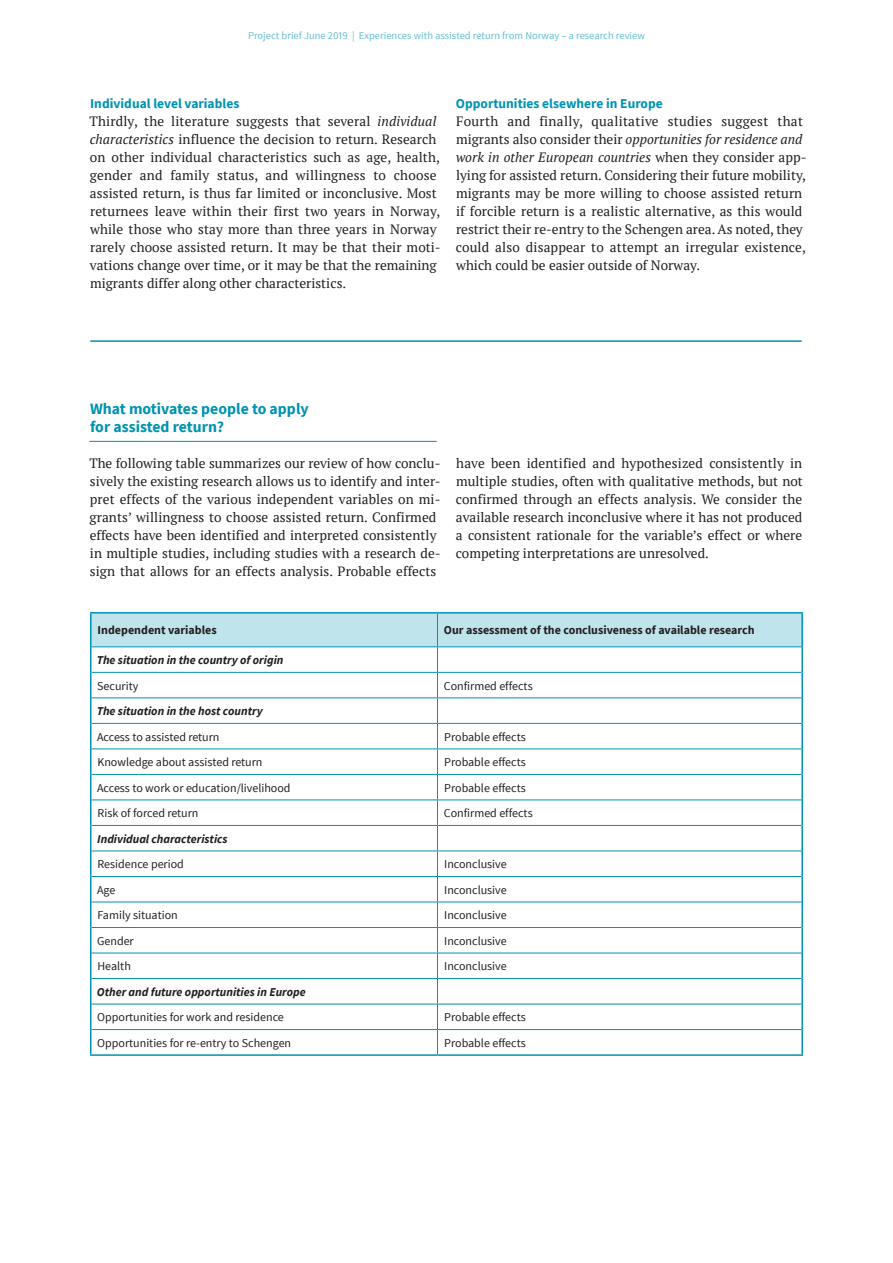
<style>
.page{position:relative;width:893px;height:1263px;background:#fff}
.page>*{position:absolute;margin:0;border:0;box-sizing:border-box;transform-origin:0 0}
.Fafo_Overskrift_1{font:700 15.75px/18px "Source Sans Pro";color:#0093b2}
.Fafo_Normal_første{font:13.5px/18px "PT Serif";letter-spacing:.005em;color:#231f20}
.Fafo_Overskrift_2{font:700 13.5px "Source Sans Pro";color:#0093b2}
.Fafo_Tabell_kropp{font:12px "Source Sans Pro";color:#231f20}
.Fafo_Tabell_kropp-2{font:italic 700 12px "Source Sans Pro";color:#231f20}
.Fafo_Tabell_hode{font:700 12px "Source Sans Pro";color:#231f20}
.t1{font:10.5px "Source Sans Pro";color:#66bed1}
.s1{font-style:italic}
</style>
<div class="page">
<hr style="left:90px;top:612px;width:347px;height:2px;background:#0093b2">
<hr style="left:90px;top:614px;width:2px;height:33px;background:#0093b2">
<hr style="left:437px;top:612px;width:366px;height:2px;background:#0093b2">
<hr style="left:801px;top:614px;width:2px;height:33px;background:#0093b2">
<hr style="left:90px;top:647px;width:2px;height:25px;background:#0093b2">
<hr style="left:801px;top:647px;width:2px;height:25px;background:#0093b2">
<hr style="left:90px;top:672px;width:2px;height:26px;background:#0093b2">
<hr style="left:801px;top:672px;width:2px;height:26px;background:#0093b2">
<hr style="left:90px;top:698px;width:2px;height:25px;background:#0093b2">
<hr style="left:801px;top:698px;width:2px;height:25px;background:#0093b2">
<hr style="left:90px;top:723px;width:2px;height:26px;background:#0093b2">
<hr style="left:801px;top:723px;width:2px;height:26px;background:#0093b2">
<hr style="left:90px;top:749px;width:2px;height:25px;background:#0093b2">
<hr style="left:801px;top:749px;width:2px;height:25px;background:#0093b2">
<hr style="left:90px;top:774px;width:2px;height:26px;background:#0093b2">
<hr style="left:801px;top:774px;width:2px;height:26px;background:#0093b2">
<hr style="left:90px;top:800px;width:2px;height:25px;background:#0093b2">
<hr style="left:801px;top:800px;width:2px;height:25px;background:#0093b2">
<hr style="left:90px;top:825px;width:2px;height:26px;background:#0093b2">
<hr style="left:801px;top:825px;width:2px;height:26px;background:#0093b2">
<hr style="left:90px;top:851px;width:2px;height:25px;background:#0093b2">
<hr style="left:801px;top:851px;width:2px;height:25px;background:#0093b2">
<hr style="left:90px;top:876px;width:2px;height:26px;background:#0093b2">
<hr style="left:801px;top:876px;width:2px;height:26px;background:#0093b2">
<hr style="left:90px;top:902px;width:2px;height:25px;background:#0093b2">
<hr style="left:801px;top:902px;width:2px;height:25px;background:#0093b2">
<hr style="left:90px;top:927px;width:2px;height:26px;background:#0093b2">
<hr style="left:801px;top:927px;width:2px;height:26px;background:#0093b2">
<hr style="left:90px;top:953px;width:2px;height:25px;background:#0093b2">
<hr style="left:801px;top:953px;width:2px;height:25px;background:#0093b2">
<hr style="left:90px;top:978px;width:2px;height:26px;background:#0093b2">
<hr style="left:801px;top:978px;width:2px;height:26px;background:#0093b2">
<hr style="left:90px;top:1004px;width:2px;height:25px;background:#0093b2">
<hr style="left:801px;top:1004px;width:2px;height:25px;background:#0093b2">
<hr style="left:90px;top:1029px;width:2px;height:25px;background:#0093b2">
<hr style="left:801px;top:1029px;width:2px;height:25px;background:#0093b2">
<hr style="left:90px;top:1054px;width:347px;height:2px;background:#0093b2">
<hr style="left:437px;top:1054px;width:366px;height:2px;background:#0093b2">
<svg style="left:91px;top:613px;width:711px;height:441px"></svg>
<hr style="left:89px;top:441px;width:348px;height:1px;background:#0093b2">
<hr style="left:90px;top:340px;width:712px;height:2px;background:#0093b2">
<p class="t1" style="left:248px;top:29px;width:398px">Project brief June 2019 | Experiences with assisted return from Norway – a research review</p>
<p class="Fafo_Overskrift_2" style="left:90px;top:94px;width:151px">Individual level variables</p>
<p class="Fafo_Normal_første" style="left:90px;top:112px;width:353px">Thirdly, the literature suggests that several <span class="s1">individual characteristics</span> influence the decision to return. Research on other individual characteristics such as age, health, gender and family status, and willingness to choose assisted return, is thus far limited or inconclusive. Most returnees leave within their first two years in Norway, while those who stay more than three years in Norway rarely choose assisted return. It may be that their moti&shy;vations change over time, or it may be that the remaining migrants differ along other characteristics.</p>
<p class="Fafo_Overskrift_2" style="left:456px;top:94px;width:208px">Opportunities elsewhere in Europe</p>
<p class="Fafo_Normal_første" style="left:456px;top:112px;width:352px">Fourth and finally, qualitative studies suggest that migrants also consider their <span class="s1">opportunities for residence and work in other European countries</span> when they consider app&shy;lying for assisted return. Considering their future mobility, migrants may be more willing to choose assisted return if forcible return is a realistic alternative, as this would restrict their re-entry to the Schengen area. As noted, they could also disappear to attempt an irregular existence, which could be easier outside of Norway.</p>
<p class="Fafo_Overskrift_1" style="left:90px;top:400px;width:220px">What motivates people to apply for assisted return?</p>
<p class="Fafo_Normal_første" style="left:89px;top:454px;width:353px">The following table summarizes our review of how conclu&shy;sively the existing research allows us to identify and inter&shy;pret effects of the various independent variables on mi&shy;grants’ willingness to choose assisted return. Confirmed effects have been identified and interpreted consistently in multiple studies, including studies with a research de&shy;sign that allows for an effects analysis. Probable effects</p>
<p class="Fafo_Normal_første" style="left:456px;top:454px;width:348px;text-align:justify">have been identified and hypothesized consistently in multiple studies, often with qualitative methods, but not confirmed through an effects analysis. We consider the available research inconclusive where it has not produced a consistent rationale for the variable’s effect or where competing interpretations are unresolved.</p>
<p class="Fafo_Tabell_hode" style="left:98px;top:622px;width:121px">Independent variables</p>
<p class="Fafo_Tabell_hode" style="left:444px;top:622px;width:312px">Our assessment of the conclusiveness of available research</p>
<p class="Fafo_Tabell_kropp-2" style="left:97px;top:652px;width:188px">The situation in the country of origin</p>
<p class="Fafo_Tabell_kropp" style="left:97px;top:678px;width:43px">Security</p>
<p class="Fafo_Tabell_kropp" style="left:444px;top:678px;width:90px">Confirmed effects</p>
<p class="Fafo_Tabell_kropp-2" style="left:97px;top:703px;width:167px">The situation in the host country</p>
<p class="Fafo_Tabell_kropp" style="left:97px;top:729px;width:124px">Access to assisted return</p>
<p class="Fafo_Tabell_kropp" style="left:444px;top:729px;width:83px">Probable effects</p>
<p class="Fafo_Tabell_kropp" style="left:97px;top:755px;width:167px">Knowledge about assisted return</p>
<p class="Fafo_Tabell_kropp" style="left:444px;top:755px;width:83px">Probable effects</p>
<p class="Fafo_Tabell_kropp" style="left:97px;top:780px;width:195px">Access to work or education/livelihood</p>
<p class="Fafo_Tabell_kropp" style="left:444px;top:780px;width:83px">Probable effects</p>
<p class="Fafo_Tabell_kropp" style="left:97px;top:806px;width:103px">Risk of forced return</p>
<p class="Fafo_Tabell_kropp" style="left:444px;top:806px;width:90px">Confirmed effects</p>
<p class="Fafo_Tabell_kropp-2" style="left:97px;top:831px;width:132px">Individual characteristics</p>
<p class="Fafo_Tabell_kropp" style="left:97px;top:857px;width:88px">Residence period</p>
<p class="Fafo_Tabell_kropp" style="left:444px;top:857px;width:64px">Inconclusive</p>
<p class="Fafo_Tabell_kropp" style="left:97px;top:882px;width:20px">Age</p>
<p class="Fafo_Tabell_kropp" style="left:444px;top:882px;width:64px">Inconclusive</p>
<p class="Fafo_Tabell_kropp" style="left:97px;top:908px;width:82px">Family situation</p>
<p class="Fafo_Tabell_kropp" style="left:444px;top:908px;width:64px">Inconclusive</p>
<p class="Fafo_Tabell_kropp" style="left:97px;top:933px;width:38px">Gender</p>
<p class="Fafo_Tabell_kropp" style="left:444px;top:933px;width:64px">Inconclusive</p>
<p class="Fafo_Tabell_kropp" style="left:97px;top:959px;width:35px">Health</p>
<p class="Fafo_Tabell_kropp" style="left:444px;top:959px;width:64px">Inconclusive</p>
<p class="Fafo_Tabell_kropp-2" style="left:97px;top:984px;width:210px">Other and future opportunities in Europe</p>
<p class="Fafo_Tabell_kropp" style="left:97px;top:1010px;width:188px">Opportunities for work and residence</p>
<p class="Fafo_Tabell_kropp" style="left:444px;top:1010px;width:83px">Probable effects</p>
<p class="Fafo_Tabell_kropp" style="left:97px;top:1035px;width:195px">Opportunities for re-entry to Schengen</p>
<p class="Fafo_Tabell_kropp" style="left:444px;top:1035px;width:83px">Probable effects</p>
</div>
